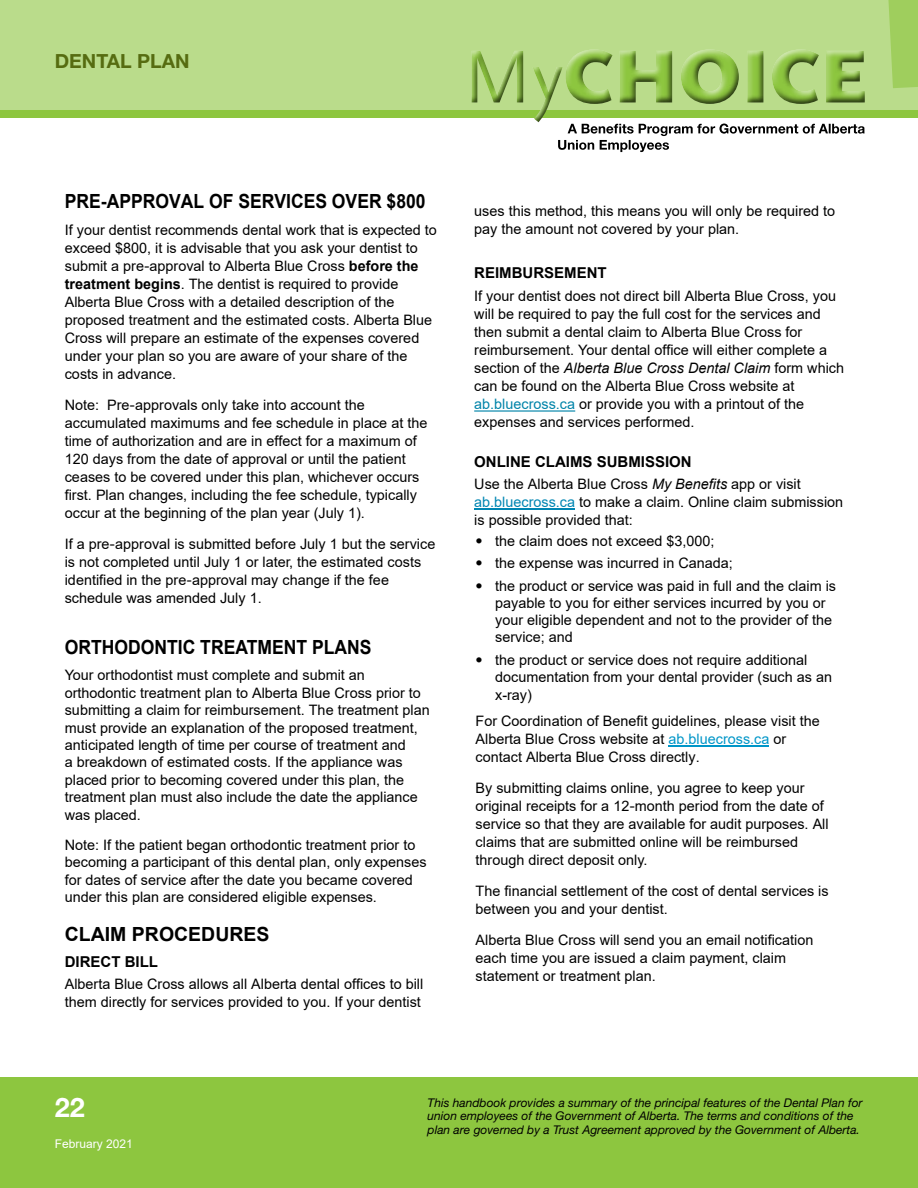
<style>
.page{position:relative;width:918px;height:1188px;background:#fff}
.page>*{position:absolute;margin:0;border:0;box-sizing:border-box;transform-origin:0 0}
.t1{font:700 27px "Helvetica Neue LT Std";color:#fff}
.t2{font:700 19.5px "Arial";color:#000;scale:.9 1}
.t3{font:700 19.5px "Arial";color:#000}
.t4{font:700 19.5px "Helvetica Neue LT Std";color:#566c11}
.t5{font:700 15px "Arial";color:#000}
.t6{font:700 15px "Arial";color:#000}
.t7{font:14.4px/18px "Arial";color:#000}
.t8{font:14.4px/17.4px "Arial";color:#000}
.t9{font:italic 12px/13.5px "Helvetica Neue LT Std";color:#000}
.t10{font:12px "Arial";color:#fff}
.s1{font-family:"Helvetica Neue LT Std"}
.s2{font-weight:700}
.s3{font-style:italic}
.s4{color:#0084a9}
.s5{color:#0086b3}
.s6{color:#0096c8}
</style>
<div class="page">
<div style="left:0;top:1077px;width:918px;height:111px;background:#8dc63f"></div>
<div style="left:0;top:0;width:918px;height:111px;background:#badc8b"></div>
<div style="left:0;top:110px;width:918px;height:8px;background:#8dc63f"></div>
<svg style="left:472px;top:49px;width:393px;height:103px"></svg>
<hr style="left:475px;top:509px;width:100px;height:1px;background:#0086b3">
<hr style="left:474px;top:411px;width:101px;height:1px;background:#0084a9">
<hr style="left:669px;top:746px;width:100px;height:1px;background:#0096c8">
<h2 class="t4" style="left:55px;top:49px;width:136px">DENTAL PLAN</h2>
<h2 class="t2" style="left:65px;top:188px;width:402px">PRE-APPROVAL OF SERVICES OVER $800</h2>
<p class="t7" style="left:65px;top:221px;width:374px">If your dentist recommends dental work that is expected to exceed $800, it is advisable that you ask your dentist to submit a pre<span class="s1">‑</span>approval to Alberta Blue Cross <span class="s2">before the treatment begins</span>. The dentist is required to provide Alberta Blue Cross with a detailed description of the proposed treatment and the estimated costs. Alberta Blue Cross will prepare an estimate of the expenses covered under your plan so you are aware of your share of the costs in advance.</p>
<p class="t7" style="left:65px;top:396px;width:364px">Note: Pre<span class="s1">‑</span>approvals only take into account the accumulated maximums and fee schedule in place at the time of authorization and are in effect for a maximum of 120 days from the date of approval or until the patient ceases to be covered under this plan, whichever occurs first. Plan changes, including the fee schedule, typically occur at the beginning of the plan year (July 1).</p>
<p class="t7" style="left:65px;top:535px;width:372px">If a pre<span class="s1">‑</span>approval is submitted before July 1 but the service is not completed until July 1 or later, the estimated costs identified in the pre<span class="s1">‑</span>approval may change if the fee schedule was amended July 1.</p>
<h2 class="t2" style="left:65px;top:634px;width:342px">ORTHODONTIC TREATMENT PLANS</h2>
<p class="t7" style="left:65px;top:667px;width:366px;line-height:17.4px">Your orthodontist must complete and submit an orthodontic treatment plan to Alberta Blue Cross prior to submitting a claim for reimbursement. The treatment plan must provide an explanation of the proposed treatment, anticipated length of time per course of treatment and<br>a breakdown of estimated costs. If the appliance was placed prior to becoming covered under this plan, the treatment plan must also include the date the appliance was placed.</p>
<p class="t7" style="left:65px;top:836px;width:363px;line-height:17.4px">Note: If the patient began orthodontic treatment prior to becoming a participant of this dental plan, only expenses for dates of service after the date you became covered under this plan are considered eligible expenses.</p>
<h2 class="t3" style="left:65px;top:920px;width:206px">CLAIM PROCEDURES</h2>
<p class="t6" style="left:65px;top:951px;width:95px">DIRECT BILL</p>
<p class="t8" style="left:65px;top:975px;width:360px">Alberta Blue Cross allows all Alberta dental offices to bill them directly for services provided to you. If your dentist</p>
<p class="t8" style="left:474px;top:202px;width:362px">uses this method, this means you will only be required to pay the amount not covered by your plan.</p>
<p class="t5" style="left:474px;top:262px;width:134px">REIMBURSEMENT</p>
<p class="t7" style="left:474px;top:286px;width:371px">If your dentist does not direct bill Alberta Blue Cross, you will be required to pay the full cost for the services and then submit a dental claim to Alberta Blue Cross for reimbursement. Your dental office will either complete a section of the <span class="s3">Alberta Blue Cross Dental Claim</span> form which can be found on the Alberta Blue Cross website at <span class="s4">ab.bluecross.ca</span> or provide you with a printout of the expenses and services performed.</p>
<p class="t5" style="left:474px;top:451px;width:219px">ONLINE CLAIMS SUBMISSION</p>
<p class="t7" style="left:474px;top:475px;width:370px">Use the Alberta Blue Cross <span class="s3">My Benefits</span> app or visit <span class="s5">ab.bluecross.ca</span> to make a claim. Online claim submission is possible provided that:</p>
<p class="t7" style="left:476px;top:532px;width:240px"><span class="s1">•</span> the claim does not exceed $3,000;</p>
<p class="t7" style="left:476px;top:554px;width:259px"><span class="s1">•</span> the expense was incurred in Canada;</p>
<p class="t7" style="left:495px;top:577px;width:342px;line-height:17.2px;text-indent:-19px"><span class="s1">•</span> the product or service was paid in full and the claim is payable to you for either services incurred by you or your eligible dependent and not to the provider of the service; and</p>
<p class="t7" style="left:495px;top:651px;width:338px;line-height:17.2px;text-indent:-19px"><span class="s1">•</span> the product or service does not require additional documentation from your dental provider (such as an x-ray)</p>
<p class="t7" style="left:476px;top:711px;width:346px">For Coordination of Benefit guidelines, please visit the<br>Alberta Blue Cross website at <span class="s6">ab.bluecross.ca</span> or contact Alberta Blue Cross directly.</p>
<p class="t7" style="left:476px;top:778px;width:355px">By submitting claims online, you agree to keep your original receipts for a 12<span class="s1">‑</span>month period from the date of service so that they are available for audit purposes. All claims that are submitted online will be reimbursed through direct deposit only.</p>
<p class="t7" style="left:476px;top:881px;width:354px">The financial settlement of the cost of dental services is between you and your dentist.</p>
<p class="t7" style="left:476px;top:930px;width:339px">Alberta Blue Cross will send you an email notification each time you are issued a claim payment, claim statement or treatment plan.</p>
<h1 class="t1" style="left:55px;top:1091px;width:32px">22</h1>
<p class="t10" style="left:55px;top:1135px;width:80px">February 2021</p>
<p class="t9" style="left:428px;top:1095px;width:437px">This handbook provides a summary of the principal features of the Dental Plan for union employees of the Government of Alberta. The terms and conditions of the plan are governed by a Trust Agreement approved by the Government of Alberta.</p>
</div>
